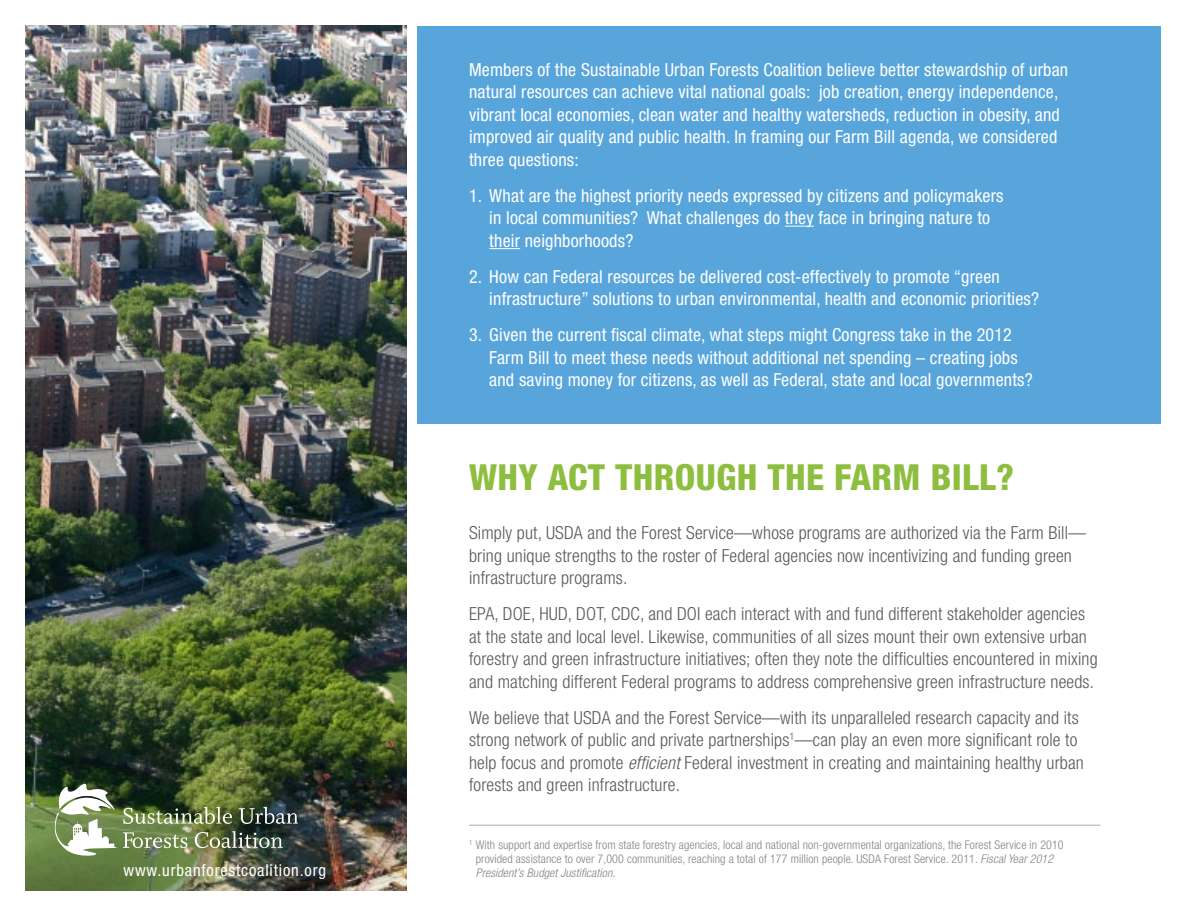
<style>
.page{position:relative;width:1188px;height:918px;background:#fff}
.page>*{position:absolute;margin:0;border:0;box-sizing:border-box;transform-origin:0 0}
.t1{font:800 condensed 36px "Helvetica Neue LT Std";letter-spacing:.01em;color:#8ebe3f}
.t2{font:condensed 18px/22.5px "Helvetica Neue LT Std";letter-spacing:.01em;color:#fff}
.t3{font:300 condensed 18px/22.5px "Helvetica Neue LT Std";letter-spacing:.01em;color:#58595b}
.t4{font:condensed 16.5px "Helvetica Neue LT Std";letter-spacing:.05em;color:#fff}
.t5{font:300 condensed 12px/14.4px "Helvetica Neue LT Std";letter-spacing:.01em;color:#808285}
.s1{font-style:italic}
</style>
<div class="page">
<img style="left:26px;top:26px;width:380px;height:865px">
<div style="left:417px;top:26px;width:744px;height:397px;background:#58a5db"></div>
<svg style="left:785px;top:226px;width:29px;height:1px"></svg>
<hr style="left:489px;top:248px;width:31px;height:1px;background:#fff">
<hr style="left:469px;top:825px;width:632px;height:1px;background:#a7a9ac">
<img style="left:55px;top:783px;width:243px;height:75px">
<p class="t4" style="left:124px;top:860px;width:204px">www.urbanforestcoalition.org</p>
<p class="t2" style="left:469px;top:58px;width:601px">Members of the Sustainable Urban Forests Coalition believe better stewardship of urban natural resources can achieve vital national goals: job creation, energy independence, vibrant local economies, clean water and healthy watersheds, reduction in obesity, and improved air quality and public health. In framing our Farm Bill agenda, we considered three questions:</p>
<p class="t2" style="left:489px;top:184px;width:516px;text-indent:-20px">1. What are the highest priority needs expressed by citizens and policymakers in local communities? What challenges do they face in bringing nature to their neighborhoods?</p>
<p class="t2" style="left:489px;top:265px;width:551px;text-indent:-20px">2. How can Federal resources be delivered cost-effectively to promote “green infrastructure” solutions to urban environmental, health and economic priorities?</p>
<p class="t2" style="left:489px;top:324px;width:545px;text-indent:-20px">3. Given the current fiscal climate, what steps might Congress take in the 2012<br>Farm Bill to meet these needs without additional net spending – creating jobs and saving money for citizens, as well as Federal, state and local governments?</p>
<h1 class="t1" style="left:469px;top:455px;width:547px">WHY ACT THROUGH THE FARM BILL?</h1>
<p class="t3" style="left:469px;top:522px;width:619px">Simply put, USDA and the Forest Service—whose programs are authorized via the Farm Bill— bring unique strengths to the roster of Federal agencies now incentivizing and funding green infrastructure programs.</p>
<p class="t3" style="left:469px;top:603px;width:630px">EPA, DOE, HUD, DOT, CDC, and DOI each interact with and fund different stakeholder agencies at the state and local level. Likewise, communities of all sizes mount their own extensive urban forestry and green infrastructure initiatives; often they note the difficulties encountered in mixing and matching different Federal programs to address comprehensive green infrastructure needs.</p>
<p class="t3" style="left:469px;top:706px;width:616px">We believe that USDA and the Forest Service—with its unparalleled research capacity and its strong network of public and private partnerships<sup>1</sup>—can play an even more significant role to help focus and promote <span class="s1">efficient</span> Federal investment in creating and maintaining healthy urban forests and green infrastructure.</p>
<p class="t5" style="left:476px;top:837px;width:589px;text-indent:-7px"><sup>1</sup> With support and expertise from state forestry agencies, local and national non-governmental organizations, the Forest Service in 2010 provided assistance to over 7,000 communities, reaching a total of 177 million people. USDA Forest Service. 2011. <span class="s1">Fiscal Year 2012<br>President’s Budget Justification.</span></p>
</div>
